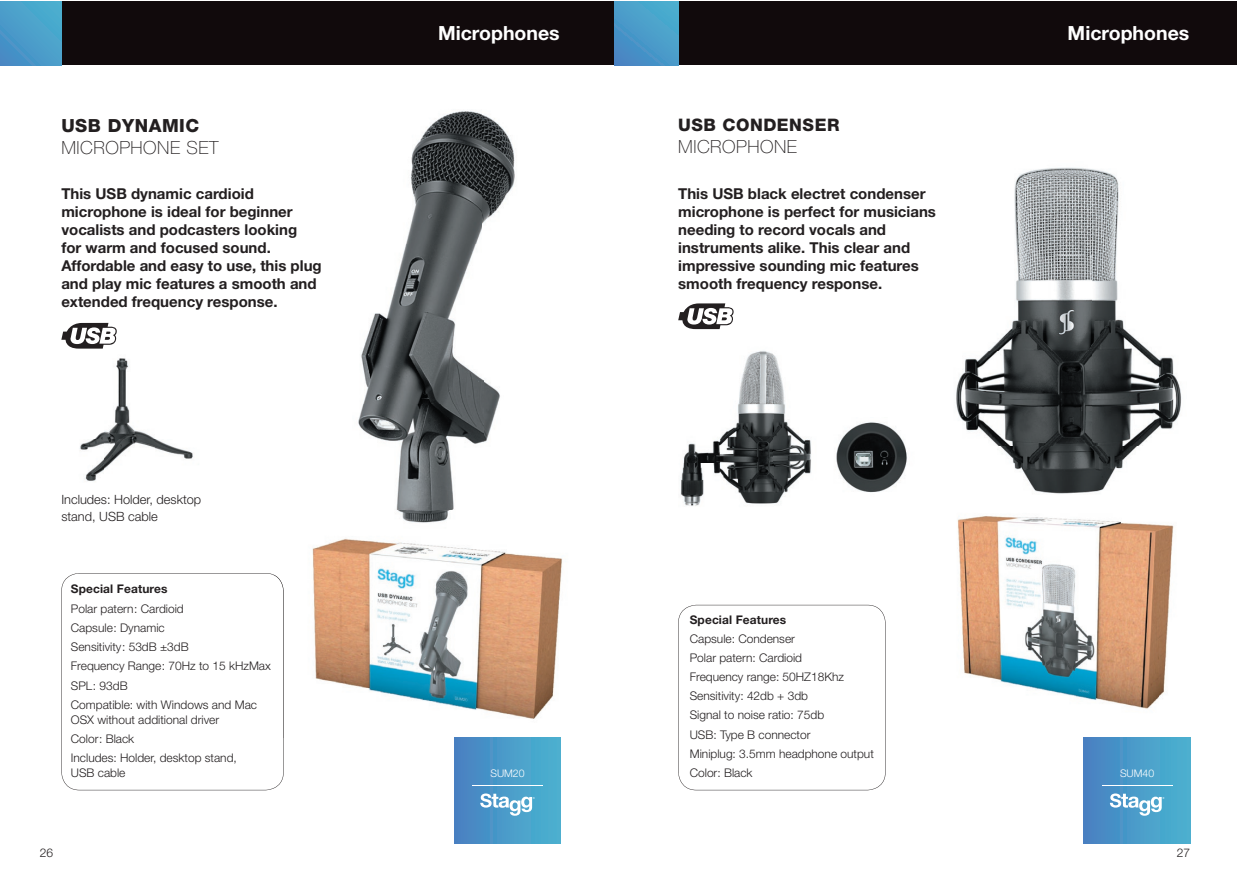
<style>
.page{position:relative;width:1237px;height:880px;background:#fff}
.page>*{position:absolute;margin:0;border:0;box-sizing:border-box;transform-origin:0 0}
.t1{font:700 19.5px "Helvetica Neue LT Std";color:#fff}
.t2{font:100 18.15px "Helvetica Neue LT Std";letter-spacing:.03em;color:#231f20}
.t3{font:800 18.15px "Helvetica Neue LT Std";letter-spacing:.03em;color:#231f20}
.t4{font:800 17.25px "Helvetica Neue LT Std";letter-spacing:.03em;color:#231f20}
.t5{font:700 15px/18px "Helvetica Neue LT Std";color:#231f20}
.t6{font:300 12.75px/17.1px "Helvetica Neue LT Std";color:#231f20}
.t7{font:300 12px/19.2px "Helvetica Neue LT Std";color:#231f20}
.t8{font:700 12px "Helvetica Neue LT Std";letter-spacing:.01em;color:#231f20}
.t9{font:300 10.5px "Helvetica Neue LT Std";color:#fff}
</style>
<div class="page">
<img style="left:358px;top:111px;width:157px;height:400px">
<img style="left:79px;top:358px;width:114px;height:123px">
<svg style="left:61px;top:573px;width:223px;height:217px"></svg>
<img style="left:680px;top:351px;width:131px;height:155px">
<img style="left:836px;top:422px;width:71px;height:71px">
<img style="left:956px;top:167px;width:226px;height:327px">
<svg style="left:678px;top:605px;width:207px;height:185px"></svg>
<img style="left:957px;top:516px;width:217px;height:193px">
<div style="left:614px;top:1px;width:622px;height:64px;background:#110a0c"></div>
<div style="left:0;top:1px;width:614px;height:64px;background:#110a0c"></div>
<div style="left:614px;top:1px;width:64px;height:64px;background:linear-gradient(to bottom,#4baace,#488fc6)"></div>
<div style="left:0;top:1px;width:61px;height:64px;background:linear-gradient(to right,#4994c7,#4ba9cd)"></div>
<img style="left:273px;top:511px;width:290px;height:227px">
<img style="left:273px;top:574px;width:11px;height:164px">
<div style="left:454px;top:737px;width:106px;height:106px;background:linear-gradient(to right,#4981c2,#4cb3d0)"></div>
<svg style="left:480px;top:793px;width:54px;height:22px"></svg>
<hr style="left:472px;top:785px;width:71px;height:1px;background:#fff">
<div style="left:1083px;top:737px;width:107px;height:106px;background:linear-gradient(to right,#4881c2,#4cb4d0)"></div>
<svg style="left:1109px;top:793px;width:55px;height:22px"></svg>
<hr style="left:1102px;top:785px;width:70px;height:1px;background:#fff">
<svg style="left:61px;top:323px;width:56px;height:25px"></svg>
<svg style="left:678px;top:303px;width:55px;height:26px"></svg>
<h1 class="t1" style="left:438px;top:21px;width:123px">Microphones</h1>
<h1 class="t1" style="left:1067px;top:21px;width:123px">Microphones</h1>
<h2 class="t3" style="left:61px;top:115px;width:139px">USB DYNAMIC</h2>
<h2 class="t2" style="left:61px;top:137px;width:158px">MICROPHONE SET</h2>
<p class="t5" style="left:61px;top:184px;width:262px">This USB dynamic cardioid microphone is ideal for beginner vocalists and podcasters looking<br>for warm and focused sound.<br>Affordable and easy to use, this plug and play mic features a smooth and extended frequency response.</p>
<p class="t5" style="left:678px;top:184px;width:259px">This USB black electret condenser microphone is perfect for musicians needing to record vocals and instruments alike. This clear and impressive sounding mic features smooth frequency response.</p>
<h3 class="t4" style="left:678px;top:115px;width:163px">USB CONDENSER</h3>
<h2 class="t2" style="left:678px;top:136px;width:120px">MICROPHONE</h2>
<p class="t6" style="left:61px;top:490px;width:141px">Includes: Holder, desktop stand, USB cable</p>
<p class="t8" style="left:71px;top:581px;width:98px">Special Features</p>
<p class="t7" style="left:71px;top:598px;width:201px">Polar patern: Cardioid<br>Capsule: Dynamic<br>Sensitivity: 53dB ±3dB<br>Frequency Range: 70Hz to 15 kHzMax<br>SPL: 93dB<br>Compatible: with Windows and Mac</p>
<p class="t7" style="left:71px;top:709px;width:167px">OSX without additional driver<br>Color: Black<br>Includes: Holder, desktop stand,</p>
<p class="t7" style="left:71px;top:763px;width:56px">USB cable</p>
<p class="t8" style="left:689px;top:612px;width:98px">Special Features</p>
<p class="t7" style="left:689px;top:628px;width:186px">Capsule: Condenser<br>Polar patern: Cardioid<br>Frequency range: 50HZ18Khz<br>Sensitivity: 42db + 3db<br>Signal to noise ratio: 75db<br>USB: Type B connector<br>Miniplug: 3.5mm headphone output<br>Color: Black</p>
<p class="t9" style="left:490px;top:767px;width:36px">SUM20</p>
<p class="t9" style="left:1119px;top:767px;width:36px">SUM40</p>
<p class="t7" style="left:40px;top:842px;width:15px">26</p>
<p class="t7" style="left:1176px;top:842px;width:15px">27</p>
</div>
